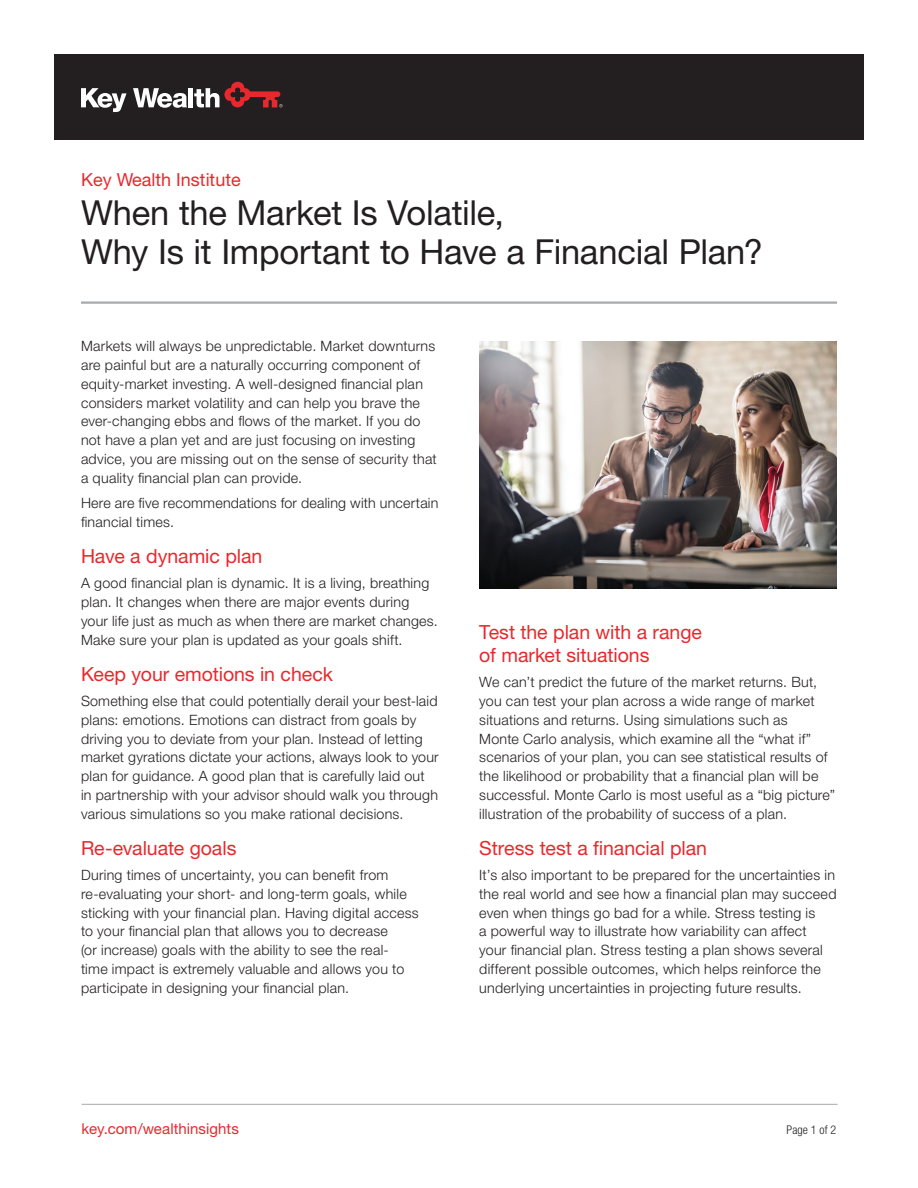
<style>
.page{position:relative;width:918px;height:1188px;background:#fff}
.page>*{position:absolute;margin:0;border:0;box-sizing:border-box;transform-origin:0 0}
.Headline_Title_-_23_26_Roman{font:34.5px/39px "Helvetica Neue LT Std";letter-spacing:-.01em;color:#231f20}
.Subhead_1_-_13_15_Roman__Red{font:19.5px/22.5px "Helvetica Neue LT Std";letter-spacing:-.005em;color:#e9282d}
.Eyebrow_Header_-_12_13_Roman_Red{font:18px "Helvetica Neue LT Std";color:#e9282d}
.Bottom_URL_-_10_12_Roman__Red{font:15px "Helvetica Neue LT Std";letter-spacing:.005em;color:#e9282d}
.Body_Copy_-_9_5_12_5_light_blk{font:300 14.25px/18.8px "Helvetica Neue LT Std";letter-spacing:.02em;color:#231f20}
.Bottom_Page_Number_8_9_Light_Cond{font:300 condensed 12px "Helvetica Neue LT Std";letter-spacing:.005em;color:#231f20}
</style>
<div class="page">
<hr style="left:81px;top:301px;width:756px;height:3px;background:#a8a9ad">
<div style="left:54px;top:54px;width:810px;height:86px;background:#231f20"></div>
<svg style="left:81px;top:88px;width:46px;height:24px"></svg>
<svg style="left:133px;top:88px;width:54px;height:20px"></svg>
<div style="left:188px;top:88px;width:5px;height:19px;background:#fff"></div>
<svg style="left:194px;top:82px;width:89px;height:25px"></svg>
<hr style="left:82px;top:1104px;width:756px;height:1px;background:#b2b3b7">
<img style="left:479px;top:341px;width:358px;height:248px">
<p class="Eyebrow_Header_-_12_13_Roman_Red" style="left:81px;top:169px;width:161px">Key Wealth Institute</p>
<p class="Headline_Title_-_23_26_Roman" style="left:81px;top:193px;width:683px">When the Market Is Volatile,<br>Why Is it Important to Have a Financial Plan?</p>
<p class="Body_Copy_-_9_5_12_5_light_blk" style="left:81px;top:337px;width:357px">Markets will always be unpredictable. Market downturns are painful but are a naturally occurring component of equity-market investing. A well-designed financial plan considers market volatility and can help you brave the ever-changing ebbs and flows of the market. If you do not have a plan yet and are just focusing on investing advice, you are missing out on the sense of security that a quality financial plan can provide.</p>
<p class="Body_Copy_-_9_5_12_5_light_blk" style="left:81px;top:493px;width:359px">Here are five recommendations for dealing with uncertain financial times.</p>
<p class="Subhead_1_-_13_15_Roman__Red" style="left:81px;top:544px;width:183px">Have a dynamic plan</p>
<p class="Body_Copy_-_9_5_12_5_light_blk" style="left:81px;top:574px;width:358px">A good financial plan is dynamic. It is a living, breathing plan. It changes when there are major events during your life just as much as when there are market changes.<br>Make sure your plan is updated as your goals shift.</p>
<p class="Subhead_1_-_13_15_Roman__Red" style="left:81px;top:662px;width:253px">Keep your emotions in check</p>
<p class="Body_Copy_-_9_5_12_5_light_blk" style="left:81px;top:691px;width:359px">Something else that could potentially derail your best-laid plans: emotions. Emotions can distract from goals by driving you to deviate from your plan. Instead of letting market gyrations dictate your actions, always look to your plan for guidance. A good plan that is carefully laid out in partnership with your advisor should walk you through various simulations so you make rational decisions.</p>
<p class="Subhead_1_-_13_15_Roman__Red" style="left:81px;top:836px;width:157px">Re-evaluate goals</p>
<p class="Body_Copy_-_9_5_12_5_light_blk" style="left:81px;top:865px;width:339px">During times of uncertainty, you can benefit from re-evaluating your short- and long-term goals, while sticking with your financial plan. Having digital access to your financial plan that allows you to decrease<br>(or increase) goals with the ability to see the real&shy;time impact is extremely valuable and allows you to participate in designing your financial plan.</p>
<p class="Subhead_1_-_13_15_Roman__Red" style="left:479px;top:621px;width:224px">Test the plan with a range of market situations</p>
<p class="Body_Copy_-_9_5_12_5_light_blk" style="left:479px;top:673px;width:357px">We can’t predict the future of the market returns. But, you can test your plan across a wide range of market situations and returns. Using simulations such as<br>Monte Carlo analysis, which examine all the “what if” scenarios of your plan, you can see statistical results of the likelihood or probability that a financial plan will be successful. Monte Carlo is most useful as a “big picture” illustration of the probability of success of a plan.</p>
<p class="Subhead_1_-_13_15_Roman__Red" style="left:479px;top:836px;width:229px">Stress test a financial plan</p>
<p class="Body_Copy_-_9_5_12_5_light_blk" style="left:479px;top:865px;width:359px">It’s also important to be prepared for the uncertainties in the real world and see how a financial plan may succeed even when things go bad for a while. Stress testing is<br>a powerful way to illustrate how variability can affect your financial plan. Stress testing a plan shows several different possible outcomes, which helps reinforce the underlying uncertainties in projecting future results.</p>
<p class="Bottom_URL_-_10_12_Roman__Red" style="left:82px;top:1119px;width:159px">key.com/wealthinsights</p>
<p class="Bottom_Page_Number_8_9_Light_Cond" style="left:786px;top:1123px;width:51px">Page 1 of 2</p>
</div>
